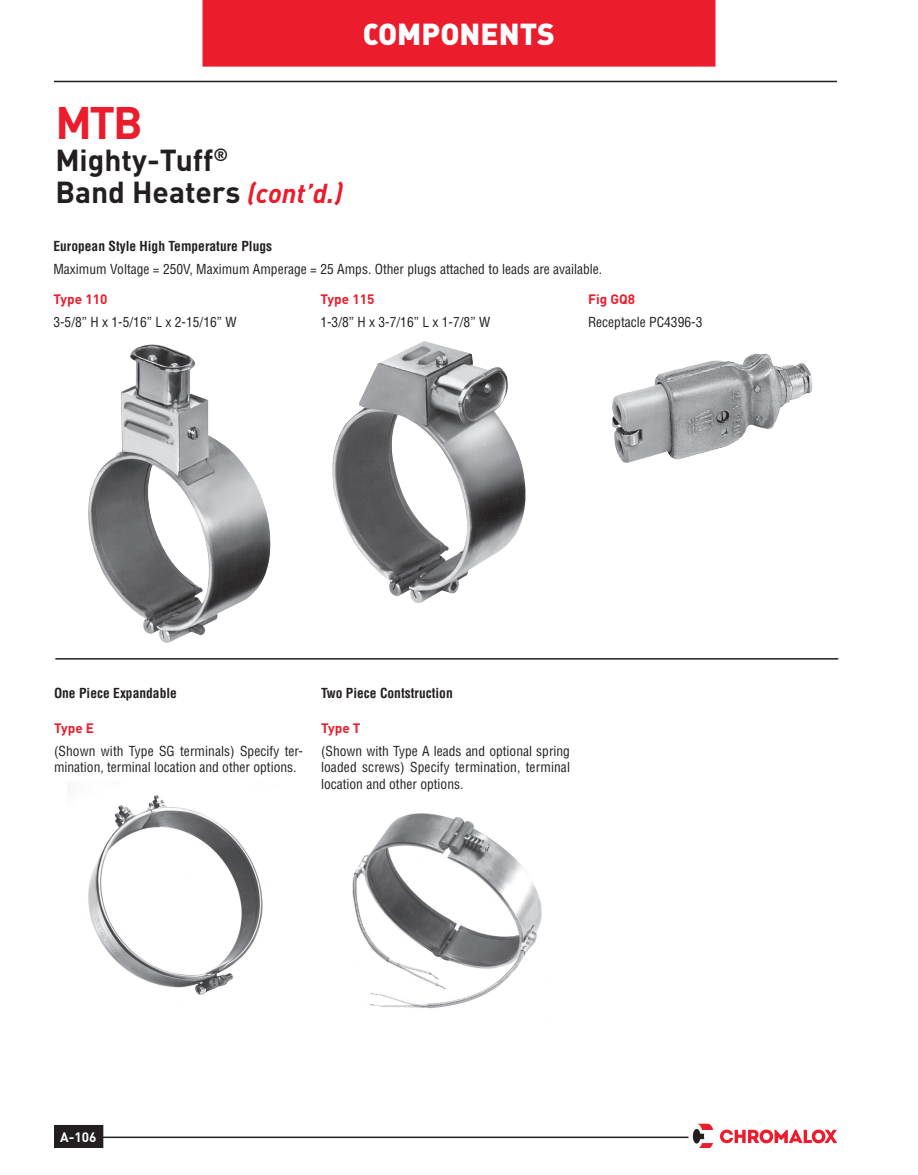
<style>
.page{position:relative;width:918px;height:1175px;background:#fff}
.page>*{position:absolute;margin:0;border:0;box-sizing:border-box;transform-origin:0 0}
.t1{font:700 45px "DIN";color:#eb1c2c}
.t2{font:700 30px/32.2px "DIN";color:#231f20}
.t3{font:30px "DIN Black Alternate";color:#fff}
.t4{font:condensed 13.5px/16.2px "Helvetica";color:#231f20}
.t5{font:700 condensed 13.5px "Helvetica";color:#231f20}
.t6{font:700 13.5px "DIN";color:#eb1c2c}
.t7{font:700 13.5px "DIN";color:#fff}
.s1{font-style:italic;font-size:27px;color:#eb1c2c}
</style>
<div class="page">
<div style="left:55px;top:1125px;width:48px;height:22px;background:#231f20"></div>
<div style="left:54px;top:1124px;width:49px;height:24px;border:2px solid #231f20"></div>
<hr style="left:54px;top:81px;width:783px;height:1px;background:#231f20">
<hr style="left:99px;top:1136px;width:589px;height:2px;background:#231f20">
<div style="left:202px;top:0;width:514px;height:67px;background:#eb1c2c"></div>
<svg style="left:720px;top:1129px;width:117px;height:15px"></svg>
<svg style="left:693px;top:1123px;width:20px;height:24px"></svg>
<img style="left:88px;top:344px;width:183px;height:299px">
<img style="left:332px;top:341px;width:194px;height:262px">
<img style="left:612px;top:353px;width:201px;height:110px">
<hr style="left:55px;top:658px;width:783px;height:1px;background:#231f20">
<img style="left:88px;top:795px;width:175px;height:200px">
<img style="left:352px;top:813px;width:190px;height:196px">
<h2 class="t3" style="left:363px;top:14px;width:194px">COMPONENTS</h2>
<h1 class="t1" style="left:55px;top:93px;width:89px">MTB</h1>
<h2 class="t2" style="left:55px;top:143px;width:289px">Mighty-Tuff<sup>®<br></sup>Band Heaters <span class="s1">(cont’d.)</span></h2>
<p class="t5" style="left:53px;top:237px;width:220px">European Style High Temperature Plugs</p>
<p class="t4" style="left:53px;top:260px;width:550px">Maximum Voltage = 250V, Maximum Amperage = 25 Amps. Other plugs attached to leads are available.</p>
<p class="t6" style="left:53px;top:290px;width:55px">Type 110</p>
<p class="t4" style="left:53px;top:314px;width:185px">3-5/8” H x 1-5/16” L x 2-15/16” W</p>
<p class="t6" style="left:588px;top:290px;width:49px">Fig GQ8</p>
<p class="t4" style="left:588px;top:314px;width:116px">Receptacle PC4396-3</p>
<p class="t6" style="left:320px;top:290px;width:55px">Type 115</p>
<p class="t4" style="left:320px;top:314px;width:171px">1-3/8” H x 3-7/16” L x 1-7/8” W</p>
<p class="t5" style="left:54px;top:685px;width:124px">One Piece Expandable</p>
<p class="t5" style="left:321px;top:685px;width:133px">Two Piece Contstruction</p>
<p class="t6" style="left:54px;top:719px;width:42px">Type E</p>
<p class="t4" style="left:54px;top:743px;width:250px">(Shown with Type SG terminals) Specify ter&shy;mination, terminal location and other options.</p>
<p class="t6" style="left:321px;top:719px;width:41px">Type T</p>
<p class="t4" style="left:321px;top:743px;width:251px;text-align:justify">(Shown with Type A leads and optional spring loaded screws) Specify termination, terminal location and other options.</p>
<p class="t7" style="left:60px;top:1128px;width:38px">A-106</p>
</div>
